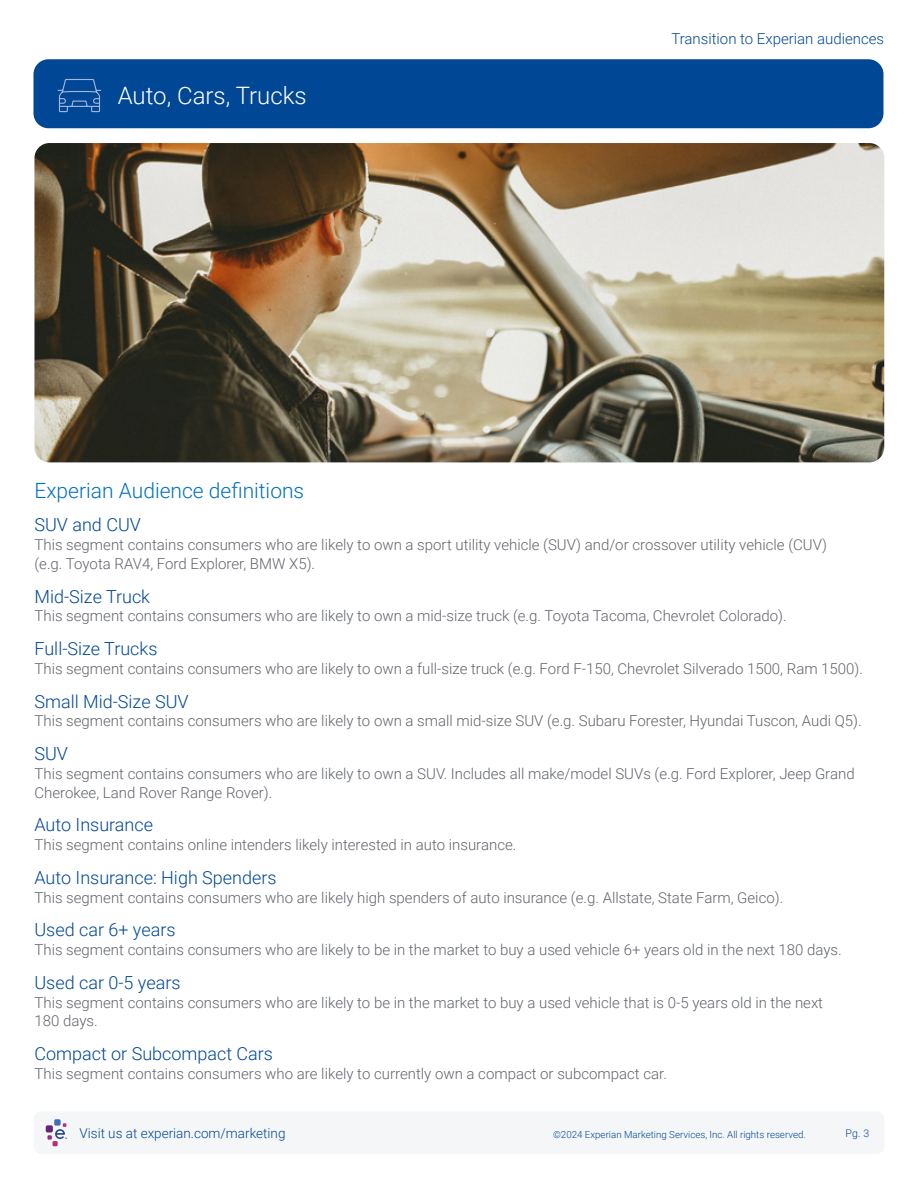
<style>
.page{position:relative;width:918px;height:1188px;background:#fff}
.page>*{position:absolute;margin:0;border:0;box-sizing:border-box;transform-origin:0 0}
.t1{font:300 24px "Roboto";color:#fff}
.t2{font:300 21px "Roboto";color:#0070bd}
.t3{font:300 18px "Roboto";color:#004796}
.t4{font:300 15px/18.8px "Roboto";color:#60646b}
.t5{font:300 15px "Roboto";color:#004796}
.t6{font:300 13.5px "Roboto";color:#004796}
.t7{font:300 10.5px "Roboto";color:#004796}
.t8{font:300 9.75px "Roboto";color:#004796}
</style>
<div class="page">
<div style="left:34px;top:1112px;width:850px;height:42px;background:#f5f6f7;border-radius:8px"></div>
<div style="left:54px;top:1119px;width:7px;height:7px;background:#406eb3;border-radius:2px"></div>
<div style="left:46px;top:1125px;width:7px;height:7px;background:#632678;border-radius:2px"></div>
<svg style="left:47px;top:1123px;width:20px;height:23px"></svg>
<div style="left:33px;top:59px;width:851px;height:69px;background:#004796;border-radius:15px"></div>
<svg style="left:57px;top:79px;width:45px;height:34px"></svg>
<img style="left:34px;top:143px;width:850px;height:319px">
<h1 class="t1" style="left:118px;top:79px;width:190px">Auto, Cars, Trucks</h1>
<p class="t5" style="left:671px;top:29px;width:214px">Transition to Experian audiences</p>
<h2 class="t2" style="left:34px;top:475px;width:271px">Experian Audience definitions</h2>
<p class="t3" style="left:34px;top:512px;width:108px">SUV and CUV</p>
<p class="t4" style="left:34px;top:535px;width:794px">This segment contains consumers who are likely to own a sport utility vehicle (SUV) and/or crossover utility vehicle (CUV) (e.g. Toyota RAV4, Ford Explorer, BMW X5).</p>
<p class="t3" style="left:34px;top:584px;width:117px">Mid-Size Truck</p>
<p class="t4" style="left:35px;top:606px;width:754px">This segment contains consumers who are likely to own a mid-size truck (e.g. Toyota Tacoma, Chevrolet Colorado).</p>
<p class="t3" style="left:34px;top:636px;width:125px">Full-Size Trucks</p>
<p class="t4" style="left:35px;top:659px;width:830px">This segment contains consumers who are likely to own a full-size truck (e.g. Ford F-150, Chevrolet Silverado 1500, Ram 1500).</p>
<p class="t3" style="left:34px;top:689px;width:156px">Small Mid-Size SUV</p>
<p class="t4" style="left:34px;top:711px;width:829px">This segment contains consumers who are likely to own a small mid-size SUV (e.g. Subaru Forester, Hyundai Tuscon, Audi Q5).</p>
<p class="t3" style="left:34px;top:741px;width:35px">SUV</p>
<p class="t4" style="left:35px;top:764px;width:822px">This segment contains consumers who are likely to own a SUV. Includes all make/model SUVs (e.g. Ford Explorer, Jeep Grand<br>Cherokee, Land Rover Range Rover).</p>
<p class="t3" style="left:34px;top:812px;width:120px">Auto Insurance</p>
<p class="t4" style="left:35px;top:835px;width:483px">This segment contains online intenders likely interested in auto insurance.</p>
<p class="t3" style="left:34px;top:865px;width:244px">Auto Insurance: High Spenders</p>
<p class="t4" style="left:35px;top:887px;width:750px">This segment contains consumers who are likely high spenders of auto insurance (e.g. Allstate, State Farm, Geico).</p>
<p class="t3" style="left:34px;top:917px;width:143px">Used car 6+ years</p>
<p class="t4" style="left:34px;top:940px;width:809px">This segment contains consumers who are likely to be in the market to buy a used vehicle 6+ years old in the next 180 days.</p>
<p class="t3" style="left:34px;top:970px;width:148px">Used car 0-5 years</p>
<p class="t4" style="left:34px;top:992px;width:790px">This segment contains consumers who are likely to be in the market to buy a used vehicle that is 0-5 years old in the next<br>180 days.</p>
<p class="t3" style="left:34px;top:1041px;width:240px">Compact or Subcompact Cars</p>
<p class="t4" style="left:35px;top:1064px;width:634px">This segment contains consumers who are likely to currently own a compact or subcompact car.</p>
<p class="t6" style="left:80px;top:1123px;width:208px">Visit us at experian.com/marketing</p>
<p class="t8" style="left:553px;top:1127px;width:254px">©2024 Experian Marketing Services, Inc. All rights reserved.</p>
<p class="t7" style="left:846px;top:1126px;width:25px">Pg. 3</p>
</div>
